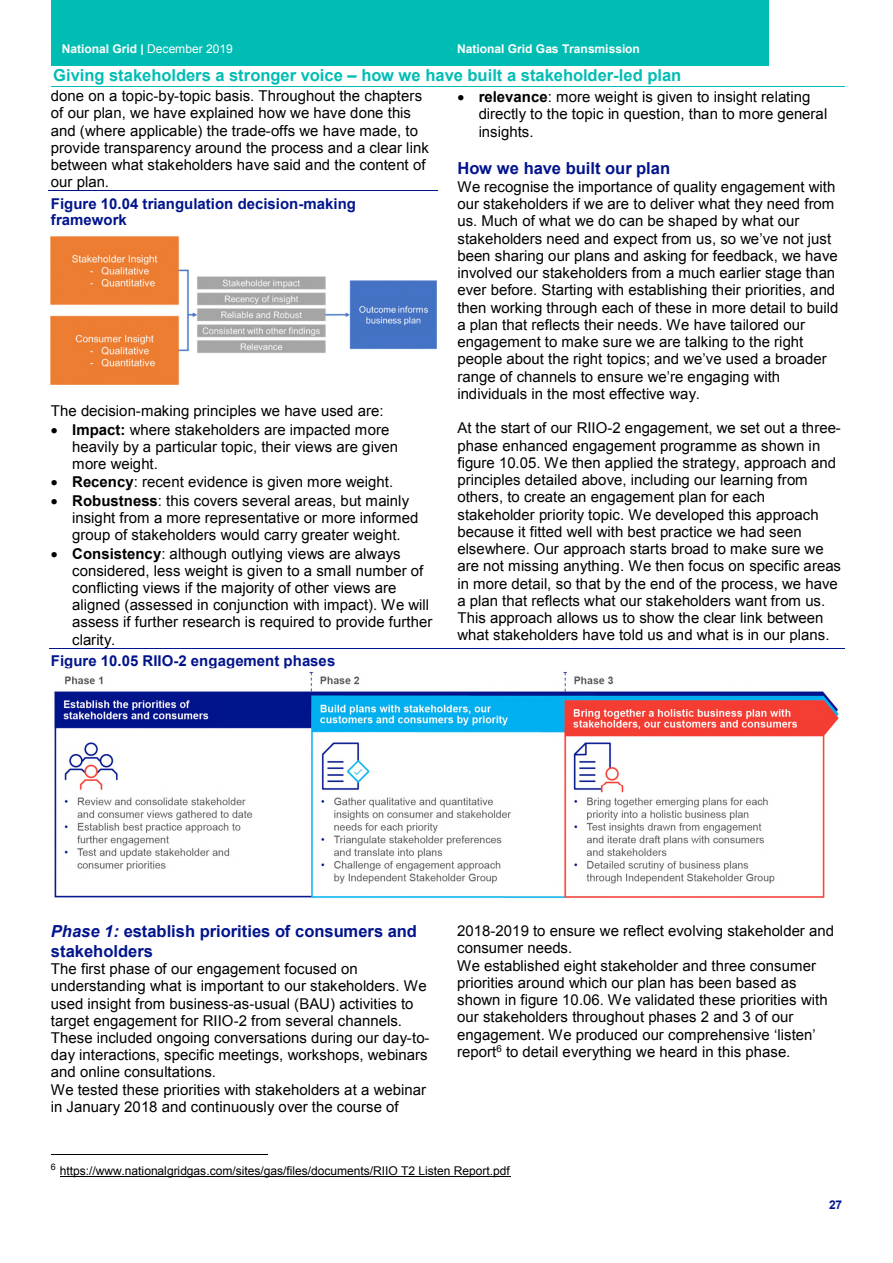
<style>
.page{position:relative;width:893px;height:1263px;background:#fff}
.page>*{position:absolute;margin:0;border:0;box-sizing:border-box;transform-origin:0 0}
.t1{font:700 16.5px/19px "Arial";color:#00148c}
.t2{font:700 16.5px "Arial";color:#00bdb3}
.t3{font:15px/17.2px "Arial";color:#000}
.t4{font:700 15px/16px "Arial";color:#00148c}
.t5{font:12px "Arial";letter-spacing:-.005em;color:#000}
.t6{font:700 12px "Arial";color:#fff}
.t7{font:700 12px "Arial";color:#00148c}
.s1{font-weight:400}
.s2{font-weight:700}
.s3{font-style:italic}
</style>
<div class="page">
<hr style="left:51px;top:86px;width:793px;height:1px;background:#00bdb3">
<div style="left:51px;top:0;width:395px;height:66px;background:#00bdb3"></div>
<div style="left:446px;top:0;width:323px;height:66px;background:#00bdb3"></div>
<hr style="left:49px;top:191px;width:389px;height:1px;background:#00148c">
<hr style="left:49px;top:648px;width:795px;height:1px;background:#00148c">
<hr style="left:51px;top:1155px;width:216px;height:1px;background:#000">
<hr style="left:60px;top:1176px;width:450px;height:1px;background:#000">
<img style="left:51px;top:237px;width:385px;height:148px">
<img style="left:54px;top:671px;width:785px;height:227px">
<p class="t6" style="left:62px;top:42px;width:172px">National Grid | <span class="s1">December 2019</span></p>
<p class="t6" style="left:457px;top:42px;width:184px">National Grid Gas Transmission</p>
<p class="t3" style="left:51px;top:87px;width:379px">done on a topic-by-topic basis. Throughout the chapters of our plan, we have explained how we have done this and (where applicable) the trade-offs we have made, to provide transparency around the process and a clear link between what stakeholders have said and the content of our plan.</p>
<p class="t4" style="left:51px;top:196px;width:306px">Figure 10.04 triangulation decision-making framework</p>
<p class="t2" style="left:53px;top:66px;width:629px">Giving stakeholders a stronger voice – how we have built a stakeholder-led plan</p>
<p class="t3" style="left:478px;top:88px;width:350px;text-indent:-21px">• <span class="s2">relevance</span>: more weight is given to insight relating directly to the topic in question, than to more general insights.</p>
<p class="t1" style="left:457px;top:159px;width:214px">How we have built our plan</p>
<p class="t3" style="left:457px;top:178px;width:382px">We recognise the importance of quality engagement with our stakeholders if we are to deliver what they need from us. Much of what we do can be shaped by what our stakeholders need and expect from us, so we’ve not just been sharing our plans and asking for feedback, we have involved our stakeholders from a much earlier stage than ever before. Starting with establishing their priorities, and then working through each of these in more detail to build a plan that reflects their needs. We have tailored our engagement to make sure we are talking to the right people about the right topics; and we’ve used a broader range of channels to ensure we’re engaging with individuals in the most effective way.</p>
<p class="t3" style="left:457px;top:419px;width:385px">At the start of our RIIO-2 engagement, we set out a three&shy;phase enhanced engagement programme as shown in figure 10.05. We then applied the strategy, approach and principles detailed above, including our learning from others, to create an engagement plan for each stakeholder priority topic. We developed this approach because it fitted well with best practice we had seen elsewhere. Our approach starts broad to make sure we are not missing anything. We then focus on specific areas in more detail, so that by the end of the process, we have a plan that reflects what our stakeholders want from us.<br>This approach allows us to show the clear link between what stakeholders have told us and what is in our plans.</p>
<p class="t3" style="left:51px;top:403px;width:334px">The decision-making principles we have used are:</p>
<p class="t3" style="left:72px;top:421px;width:327px;text-indent:-21px">• <span class="s2">Impact:</span> where stakeholders are impacted more heavily by a particular topic, their views are given more weight.</p>
<p class="t3" style="left:51px;top:474px;width:343px">• <span class="s2">Recency</span>: recent evidence is given more weight.</p>
<p class="t3" style="left:72px;top:492px;width:348px;text-indent:-21px">• <span class="s2">Robustness</span>: this covers several areas, but mainly insight from a more representative or more informed group of stakeholders would carry greater weight.</p>
<p class="t3" style="left:72px;top:545px;width:361px;text-indent:-21px">• <span class="s2">Consistency</span>: although outlying views are always considered, less weight is given to a small number of conflicting views if the majority of other views are aligned (assessed in conjunction with impact). We will assess if further research is required to provide further clarity.</p>
<p class="t4" style="left:51px;top:653px;width:286px">Figure 10.05 RIIO-2 engagement phases</p>
<p class="t1" style="left:51px;top:922px;width:367px"><span class="s3">Phase 1:</span> establish priorities of consumers and stakeholders</p>
<p class="t3" style="left:51px;top:960px;width:380px">The first phase of our engagement focused on understanding what is important to our stakeholders. We used insight from business-as-usual (BAU) activities to target engagement for RIIO-2 from several channels.<br>These included ongoing conversations during our day-to&shy;day interactions, specific meetings, workshops, webinars and online consultations.<br>We tested these priorities with stakeholders at a webinar in January 2018 and continuously over the course of</p>
<p class="t3" style="left:457px;top:922px;width:378px">2018-2019 to ensure we reflect evolving stakeholder and consumer needs.<br>We established eight stakeholder and three consumer priorities around which our plan has been based as shown in figure 10.06. We validated these priorities with our stakeholders throughout phases 2 and 3 of our engagement. We produced our comprehensive ‘listen’ report<sup>6</sup> to detail everything we heard in this phase.</p>
<p class="t5" style="left:51px;top:1164px;width:460px"><sup>6</sup> https://www.nationalgridgas.com/sites/gas/files/documents/RIIO T2 Listen Report.pdf</p>
<p class="t7" style="left:829px;top:1198px;width:15px">27</p>
</div>
